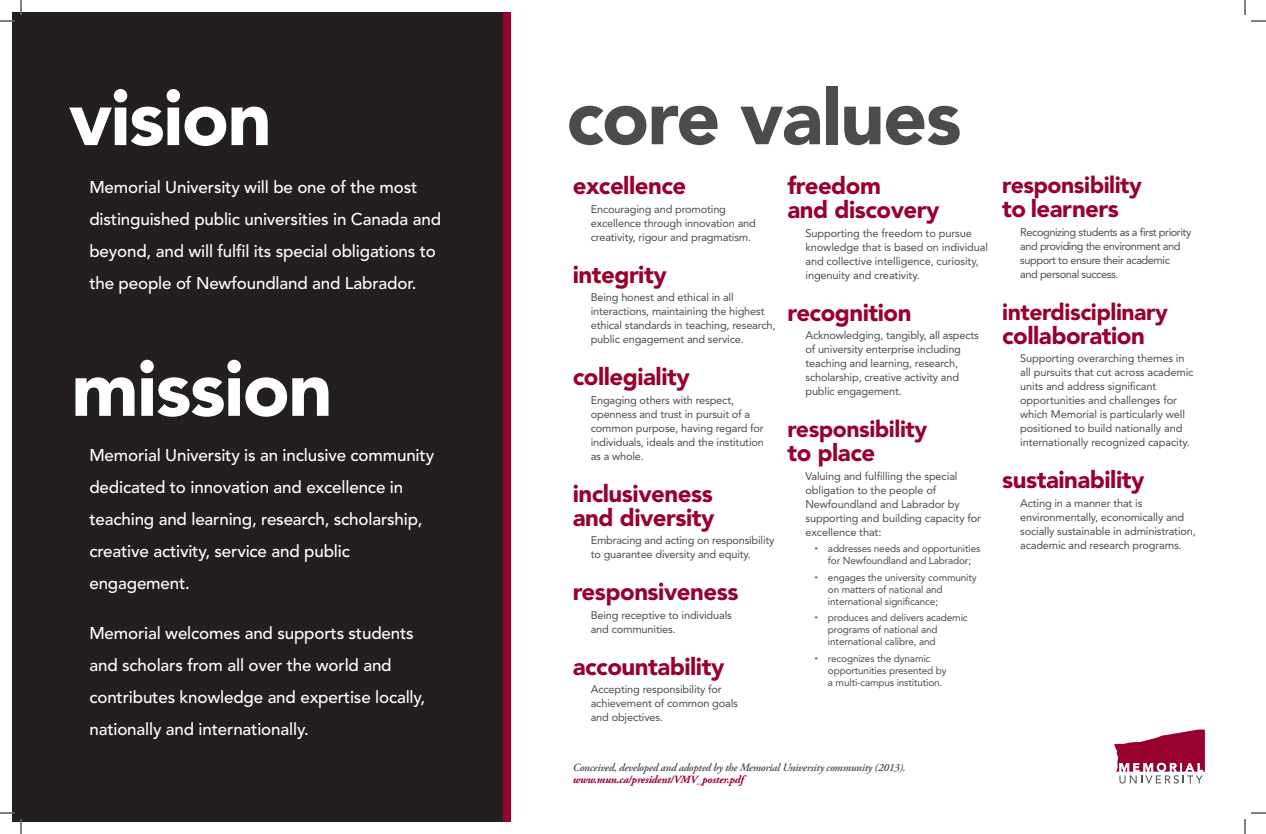
<style>
.page{position:relative;width:1266px;height:834px;background:#fff}
.page>*{position:absolute;margin:0;border:0;box-sizing:border-box;transform-origin:0 0}
.t1{font:900 77.3px "Avenir LT Std";letter-spacing:-.02em;color:#fff}
.t2{font:900 77.3px "Avenir LT Std";letter-spacing:-.02em;color:#4b4c4d}
.CORE_VALUES{font:900 24px/24px "Avenir LT Std";letter-spacing:-.02em;color:#98012d}
.CORE_VALUES-2{font:900 23px "Avenir LT Std";letter-spacing:-.02em;color:#98012d}
.mission_text{font:500 17px/32px "Avenir LT Std";letter-spacing:-.01em;color:#fff}
.mission_text-2{font:11px/14px "Avenir LT Std";letter-spacing:-.015em;color:#4b4c4d}
.mission_text-3{font:11px/14px "Avenir LT Std";letter-spacing:-.04em;color:#4b4c4d}
.mission_text-4{font:italic 600 11px "Adobe Garamond Pro";letter-spacing:-.02em;color:#4b4c4d}
.mission_text-5{font:italic 700 11px "Adobe Garamond Pro";letter-spacing:-.02em;color:#98012d}
.t3{font:10px/12px "Avenir LT Std";letter-spacing:-.015em;color:#4b4c4d}
</style>
<div class="page">
<div style="left:12px;top:12px;width:496px;height:810px;background:#231f20"></div>
<div style="left:503px;top:12px;width:8px;height:810px;background:#98012d"></div>
<svg style="left:1114px;top:730px;width:91px;height:54px"></svg>
<svg style="left:0;top:0;width:22px;height:22px"></svg>
<svg style="left:0;top:812px;width:22px;height:22px"></svg>
<svg style="left:1244px;top:0;width:22px;height:22px"></svg>
<svg style="left:1244px;top:812px;width:22px;height:22px"></svg>
<p class="t1" style="left:69px;top:71px;width:204px">vision</p>
<p class="mission_text" style="left:89px;top:171px;width:353px">Memorial University will be one of the most distinguished public universities in Canada and beyond, and will fulfil its special obligations to the people of Newfoundland and Labrador.</p>
<p class="t1" style="left:71px;top:342px;width:263px">mission</p>
<p class="mission_text" style="left:89px;top:439px;width:346px">Memorial University is an inclusive community dedicated to innovation and excellence in teaching and learning, research, scholarship, creative activity, service and public engagement.</p>
<p class="mission_text" style="left:89px;top:617px;width:337px">Memorial welcomes and supports students and scholars from all over the world and contributes knowledge and expertise locally, nationally and internationally.</p>
<p class="t2" style="left:566px;top:71px;width:397px">core values</p>
<p class="CORE_VALUES" style="left:573px;top:174px;width:115px">excellence</p>
<p class="mission_text-2" style="left:591px;top:202px;width:167px">Encouraging and promoting excellence through innovation and creativity, rigour and pragmatism.</p>
<p class="CORE_VALUES" style="left:573px;top:262px;width:95px">integrity</p>
<p class="mission_text-2" style="left:591px;top:290px;width:186px">Being honest and ethical in all interactions, maintaining the highest ethical standards in teaching, research, public engagement and service.</p>
<p class="CORE_VALUES" style="left:573px;top:365px;width:119px">collegiality</p>
<p class="mission_text-2" style="left:591px;top:393px;width:175px">Engaging others with respect, openness and trust in pursuit of a common purpose, having regard for individuals, ideals and the institution as a whole.</p>
<p class="CORE_VALUES" style="left:573px;top:481px;width:143px">inclusiveness and diversity</p>
<p class="mission_text-2" style="left:591px;top:533px;width:185px">Embracing and acting on responsibility to guarantee diversity and equity.</p>
<p class="CORE_VALUES" style="left:573px;top:580px;width:167px">responsiveness</p>
<p class="mission_text-2" style="left:591px;top:608px;width:143px">Being receptive to individuals and communities.</p>
<p class="CORE_VALUES" style="left:573px;top:654px;width:153px">accountability</p>
<p class="mission_text-2" style="left:591px;top:682px;width:149px">Accepting responsibility for achievement of common goals and objectives.</p>
<p class="CORE_VALUES" style="left:787px;top:174px;width:154px">freedom<br>and discovery</p>
<p class="mission_text-2" style="left:805px;top:226px;width:184px">Supporting the freedom to pursue knowledge that is based on individual and collective intelligence, curiosity, ingenuity and creativity.</p>
<p class="CORE_VALUES" style="left:787px;top:300px;width:126px">recognition</p>
<p class="mission_text-2" style="left:805px;top:328px;width:175px">Acknowledging, tangibly, all aspects of university enterprise including teaching and learning, research, scholarship, creative activity and public engagement.</p>
<p class="CORE_VALUES-2" style="left:787px;top:415px;width:141px">responsibility</p>
<p class="CORE_VALUES" style="left:787px;top:441px;width:89px">to place</p>
<p class="mission_text-2" style="left:805px;top:469px;width:177px">Valuing and fulfilling the special obligation to the people of<br>Newfoundland and Labrador by supporting and building capacity for excellence that:</p>
<p class="t3" style="left:828px;top:543px;width:154px">addresses needs and opportunities for Newfoundland and Labrador;</p>
<p class="t3" style="left:828px;top:571px;width:150px">engages the university community on matters of national and international significance;</p>
<p class="t3" style="left:828px;top:612px;width:141px">produces and delivers academic programs of national and international calibre, and</p>
<p class="t3" style="left:828px;top:652px;width:120px">recognizes the dynamic opportunities presented by a multi-campus institution.</p>
<p class="CORE_VALUES-2" style="left:1002px;top:172px;width:141px">responsibility</p>
<p class="CORE_VALUES" style="left:1002px;top:197px;width:118px">to learners</p>
<p class="mission_text-3" style="left:1020px;top:225px;width:173px">Recognizing students as a first priority and providing the environment and support to ensure their academic<br>and personal success.</p>
<p class="CORE_VALUES-2" style="left:1002px;top:298px;width:167px">interdisciplinary</p>
<p class="CORE_VALUES" style="left:1002px;top:323px;width:144px">collaboration</p>
<p class="mission_text-2" style="left:1020px;top:352px;width:175px">Supporting overarching themes in all pursuits that cut across academic units and address significant opportunities and challenges for which Memorial is particularly well positioned to build nationally and internationally recognized capacity.</p>
<p class="CORE_VALUES" style="left:1002px;top:468px;width:144px">sustainability</p>
<p class="mission_text-2" style="left:1020px;top:496px;width:177px">Acting in a manner that is environmentally, economically and socially sustainable in administration, academic and research programs.</p>
<p class="mission_text-4" style="left:573px;top:762px;width:335px">Conceived, developed and adopted by the Memorial University community (2013).</p>
<p class="mission_text-5" style="left:573px;top:774px;width:173px">www.mun.ca/president/VMV_poster.pdf</p>
</div>
